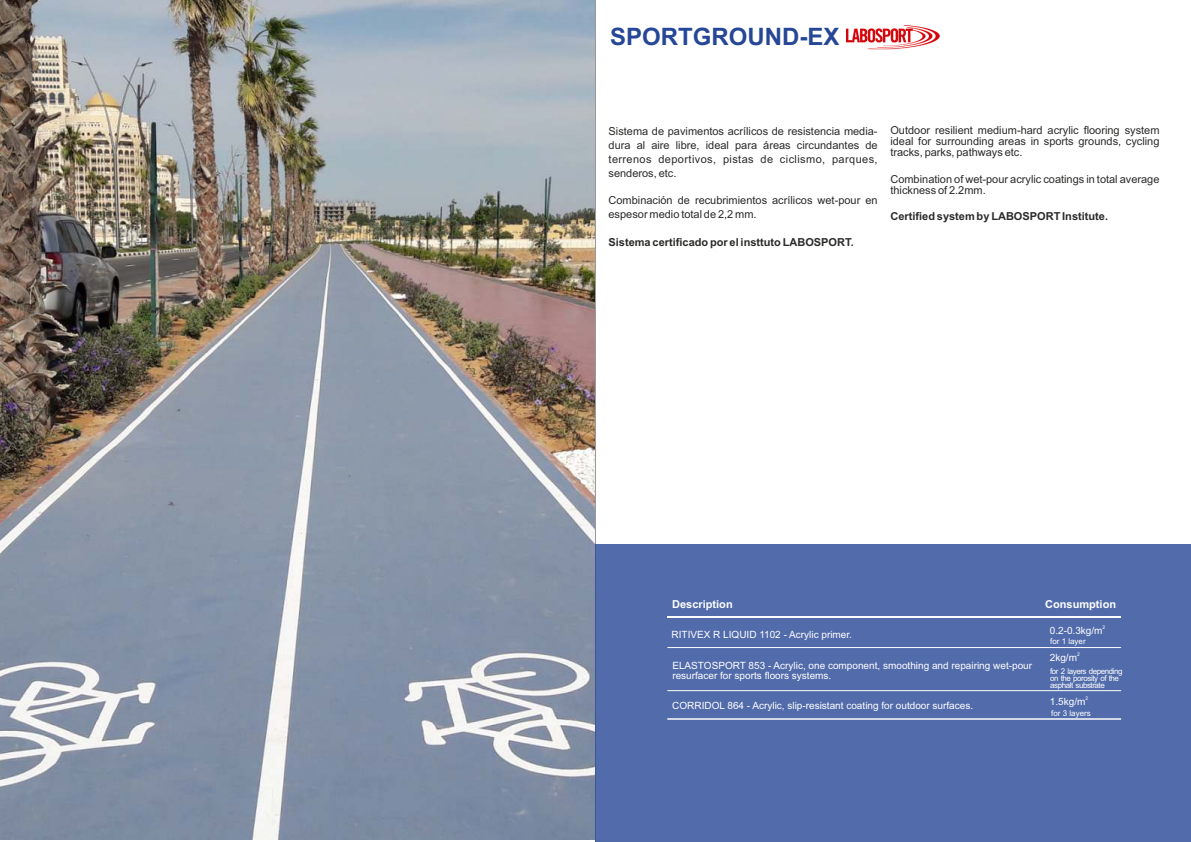
<style>
.page{position:relative;width:1191px;height:842px;background:#fff}
.page>*{position:absolute;margin:0;border:0;box-sizing:border-box;transform-origin:0 0}
.t1{font:700 24px "Arial";color:#264796}
.t2{font:11px/13.8px "Arial";color:#2b2a29;text-align:justify}
.t3{font:700 11px "Arial";color:#2b2a29}
.t4{font:700 11px "Arial";color:#fff}
.t5{font:10px/10px "Arial";color:#fff}
.t6{font:8px/7.1px "Arial";letter-spacing:-.055em;color:#fff}
.t7{font:8px "Arial";color:#fff}
.t8{font:5px "Arial";color:#fff}
</style>
<div class="page">
<img style="left:0;top:0;width:595px;height:839px">
<hr style="left:595px;top:0;width:1px;height:842px;background:#999">
<div style="left:595px;top:545px;width:596px;height:297px;background:#516bab"></div>
<img style="left:847px;top:25px;width:92px;height:25px">
<hr style="left:667px;top:616px;width:454px;height:2px;background:#fff">
<hr style="left:667px;top:647px;width:454px;height:1px;background:#fefefe">
<hr style="left:667px;top:690px;width:454px;height:1px;background:#fefefe">
<hr style="left:667px;top:719px;width:454px;height:1px;background:#fefefe">
<h1 class="t1" style="left:610px;top:28px;width:231px">SPORTGROUND-EX</h1>
<p class="t2" style="left:608px;top:125px;width:271px">Sistema de pavimentos acrílicos de resistencia media&shy;dura al aire libre, ideal para áreas circundantes de terrenos deportivos, pistas de ciclismo, parques, senderos, etc.</p>
<p class="t2" style="left:608px;top:194px;width:270px">Combinación de recubrimientos acrílicos wet-pour en espesor medio total de 2,2 mm.</p>
<p class="t3" style="left:608px;top:238px;width:247px">Sistema certificado por el insttuto LABOSPORT.</p>
<p class="t2" style="left:890px;top:126px;width:270px;line-height:11px">Outdoor resilient medium-hard acrylic flooring system ideal for surrounding areas in sports grounds, cycling tracks, parks, pathways etc.</p>
<p class="t2" style="left:890px;top:174px;width:270px;line-height:11px">Combination of wet-pour acrylic coatings in total average thickness of 2.2mm.</p>
<p class="t3" style="left:890px;top:212px;width:219px">Certified system by LABOSPORT Institute.</p>
<p class="t4" style="left:672px;top:600px;width:62px">Description</p>
<p class="t4" style="left:1045px;top:600px;width:72px">Consumption</p>
<p class="t5" style="left:671px;top:630px;width:182px">RIΤIVEX R LIQUID 1102 - Acrylic primer.</p>
<p class="t5" style="left:672px;top:661px;width:361px">ELASTOSPORT 853 - Acrylic, one component, smoothing and repairing wet-pour resurfacer for sports floors systems.</p>
<p class="t5" style="left:672px;top:701px;width:302px">CORRIDOL 864 - Acrylic, slip-resistant coating for outdoor surfaces.</p>
<p class="t8" style="left:1102px;top:625px;width:4px">2</p>
<p class="t5" style="left:1049px;top:626px;width:54px">0.2-0.3kg/m</p>
<p class="t8" style="left:1077px;top:652px;width:4px">2</p>
<p class="t5" style="left:1049px;top:653px;width:29px">2kg/m</p>
<p class="t6" style="left:1050px;top:668px;width:74px">for 2 layers depending on the porosity of the asphalt substrate</p>
<p class="t7" style="left:1051px;top:710px;width:41px">for 3 layers</p>
<p class="t7" style="left:1050px;top:639px;width:37px">for 1 layer</p>
<p class="t8" style="left:1085px;top:696px;width:4px">2</p>
<p class="t5" style="left:1050px;top:697px;width:37px">1.5kg/m</p>
</div>
